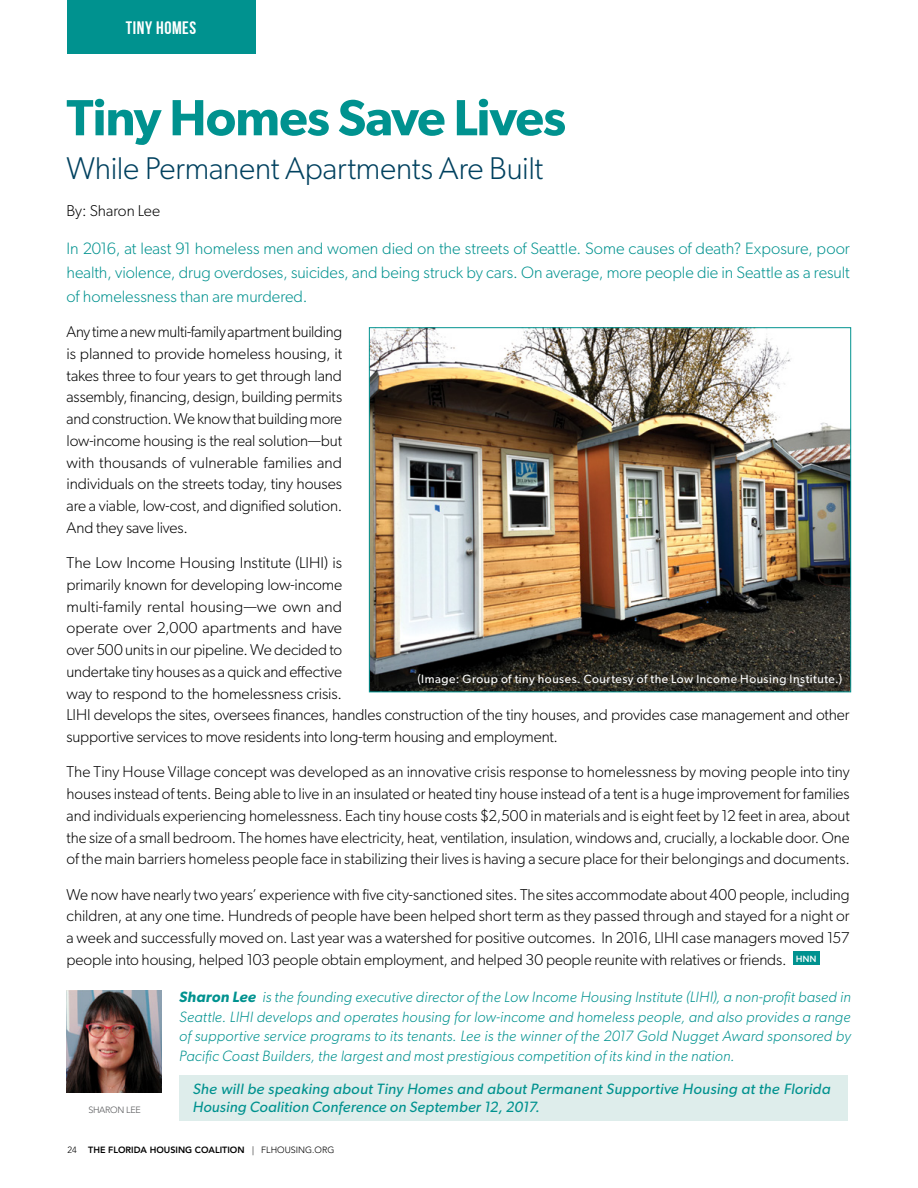
<style>
.page{position:relative;width:918px;height:1188px;background:#fff}
.page>*{position:absolute;margin:0;border:0;box-sizing:border-box;transform-origin:0 0}
.t1{font:600 51px "Gibson";letter-spacing:-.015em;color:#00928f}
.t2{font:300 31.5px "Gibson";letter-spacing:-.005em;color:#00415f}
.t3{font:18px "Bebas Neue";letter-spacing:.03em;color:#fff}
.t4{font:300 16.5px/24px "Gibson";color:#00928f;text-align:justify}
.t5{font:300 15.75px/21.8px "Gibson";letter-spacing:-.005em;color:#000;text-align:justify}
.t6{font:italic 300 15px/19.5px "Gibson";letter-spacing:.015em;color:#00928f;text-align:justify}
.t7{font:italic 15px/18px "Gibson";letter-spacing:.015em;color:#00928f}
.t8{font:12px "Gibson";letter-spacing:.04em;color:#fff}
.t9{font:800 9px "Avenir LT Std";color:#000}
.t10{font:300 9px "Avenir LT Std";letter-spacing:-.03em;color:#58595b}
.t11{font:500 9px "Gotham";color:#fff}
.t12{font:300 9px "Avenir LT Std";color:#000}
.s1{font-weight:600}
.s2{font-weight:300}
</style>
<div class="page">
<div style="left:179px;top:1075px;width:669px;height:46px;background:#deedeb"></div>
<img style="left:67px;top:990px;width:95px;height:103px">
<div style="left:793px;top:951px;width:27px;height:14px;background:#00928f"></div>
<div style="left:67px;top:0;width:189px;height:54px;background:#00928f"></div>
<img style="left:371px;top:330px;width:478px;height:360px">
<p class="t3" style="left:126px;top:18px;width:72px">TINY HOMES</p>
<h1 class="t1" style="left:67px;top:87px;width:501px">Tiny Homes Save Lives</h1>
<h2 class="t2" style="left:67px;top:149px;width:478px">While Permanent Apartments Are Built</h2>
<p class="t5" style="left:67px;top:200px;width:95px">By: Sharon Lee</p>
<p class="t4" style="left:67px;top:236px;width:785px">In 2016, at least 91 homeless men and women died on the streets of Seattle. Some causes of death? Exposure, poor health, violence, drug overdoses, suicides, and being struck by cars. On average, more people die in Seattle as a result of homelessness than are murdered.</p>
<p class="t5" style="left:67px;top:321px;width:277px">Any time a new multi-family apartment building is planned to provide homeless housing, it takes three to four years to get through land assembly, financing, design, building permits and construction. We know that building more low-income housing is the real solution—but with thousands of vulnerable families and individuals on the streets today, tiny houses are a viable, low-cost, and dignified solution.<br>And they save lives.</p>
<p class="t5" style="left:67px;top:552px;width:785px;text-align:left">The Low Income Housing Institute (LIHI) is<br>primarily known for developing low-income<br>multi-family rental housing—we own and<br>operate over 2,000 apartments and have<br>over 500 units in our pipeline. We decided to<br>undertake tiny houses as a quick and effective<br>way to respond to the homelessness crisis.<br>LIHI develops the sites, oversees finances, handles construction of the tiny houses, and provides case management and other supportive services to move residents into long-term housing and employment.</p>
<p class="t5" style="left:67px;top:761px;width:785px">The Tiny House Village concept was developed as an innovative crisis response to homelessness by moving people into tiny houses instead of tents. Being able to live in an insulated or heated tiny house instead of a tent is a huge improvement for families and individuals experiencing homelessness. Each tiny house costs $2,500 in materials and is eight feet by 12 feet in area, about the size of a small bedroom. The homes have electricity, heat, ventilation, insulation, windows and, crucially, a lockable door. One of the main barriers homeless people face in stabilizing their lives is having a secure place for their belongings and documents.</p>
<p class="t5" style="left:67px;top:883px;width:785px">We now have nearly two years’ experience with five city-sanctioned sites. The sites accommodate about 400 people, including children, at any one time. Hundreds of people have been helped short term as they passed through and stayed for a night or a week and successfully moved on. Last year was a watershed for positive outcomes. In 2016, LIHI case managers moved 157 people into housing, helped 103 people obtain employment, and helped 30 people reunite with relatives or friends.</p>
<p class="t8" style="left:418px;top:671px;width:426px">(Image: Group of tiny houses. Courtesy of the Low Income Housing Institute.)</p>
<p class="t11" style="left:796px;top:953px;width:23px">HNN</p>
<p class="t10" style="left:88px;top:1104px;width:54px">SHARON LEE</p>
<p class="t6" style="left:179px;top:987px;width:673px"><span class="s1">Sharon Lee</span> is the founding executive director of the Low Income Housing Institute (LIHI), a non-profit based in Seattle. LIHI develops and operates housing for low-income and homeless people, and also provides a range of supportive service programs to its tenants. Lee is the winner of the 2017 Gold Nugget Award sponsored by Pacific Coast Builders, the largest and most prestigious competition of its kind in the nation.</p>
<p class="t7" style="left:193px;top:1079px;width:639px">She will be speaking about Tiny Homes and about Permanent Supportive Housing at the Florida<br>Housing Coalition Conference on September 12, 2017.</p>
<p class="t12" style="left:68px;top:1144px;width:11px">24</p>
<p class="t9" style="left:88px;top:1144px;width:248px">THE FLORIDA HOUSING COALITION <span class="s2">| FLHOUSING.ORG</span></p>
</div>
